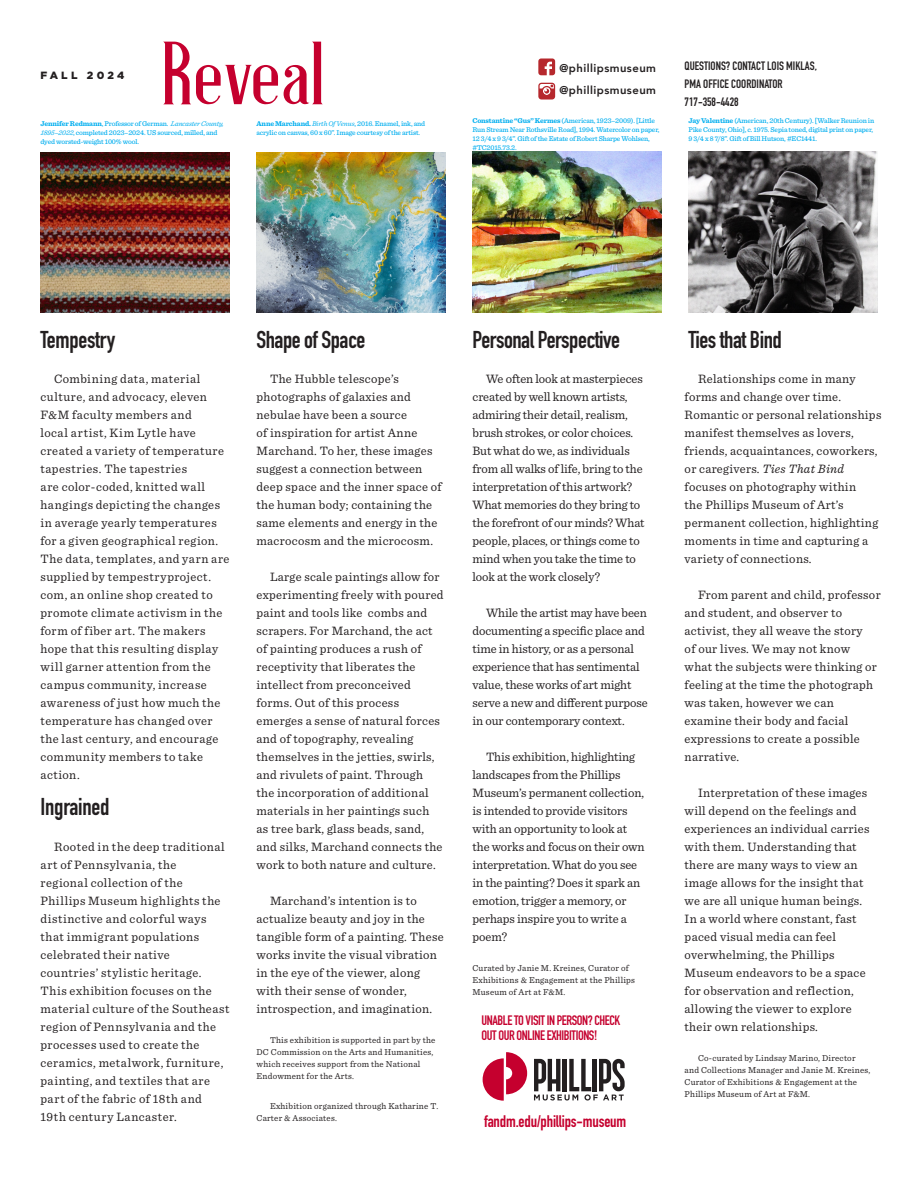
<style>
.page{position:relative;width:918px;height:1188px;background:#fff}
.page>*{position:absolute;margin:0;border:0;box-sizing:border-box;transform-origin:0 0}
.BODY{font:89.4px "Antique Book Cover";color:#c5002e}
.TITLES{font:700 24px "DIN Condensed";letter-spacing:-.02em;color:#231f20}
.t1{font:700 16.5px "DIN Condensed";letter-spacing:-.01em;color:#c5002e}
.BODY-2{font:700 13.5px/15px "DIN Condensed";letter-spacing:-.03em;color:#c5002e}
.BODY-3{font:12.75px/18px "Sentinel";letter-spacing:.025em;color:#231f20}
.BODY-4{font:12.75px/18px "Sentinel";letter-spacing:-.005em;color:#231f20}
.t2{font:700 12px "DIN Condensed";color:#231f20}
.t3{font:800 11.25px "Avenir";letter-spacing:.04em;color:#231f20}
.t4{font:900 10.5px "Gotham";letter-spacing:.305em;color:#231f20}
.BODY-5{font:9px/12px "Sentinel";letter-spacing:.025em;color:#231f20}
.BODY-6{font:500 7.2px/9px "Sentinel";letter-spacing:-.02em;color:#00aeef}
.s1{font-weight:700}
.s2{font-weight:400;font-style:italic}
.s3{font-style:italic}
</style>
<div class="page">
<img style="left:472px;top:152px;width:190px;height:160px">
<img style="left:688px;top:152px;width:189px;height:160px">
<img style="left:40px;top:152px;width:190px;height:161px">
<svg style="left:538px;top:59px;width:17px;height:16px"></svg>
<svg style="left:538px;top:83px;width:17px;height:17px"></svg>
<svg style="left:483px;top:1052px;width:44px;height:49px"></svg>
<svg style="left:534px;top:1059px;width:91px;height:42px"></svg>
<img style="left:256px;top:152px;width:190px;height:161px">
<p class="t4" style="left:40px;top:68px;width:85px">FALL 2024</p>
<p class="BODY" style="left:162px;top:37px;width:164px">Reveal</p>
<p class="BODY-6" style="left:40px;top:119px;width:185px"><span class="s1">Jennifer Redmann</span>, Professor of German. <span class="s2">Lancaster County,<br>1895–2022</span>, completed 2023–2024. US sourced, milled, and dyed worsted-weight 100% wool.</p>
<p class="BODY-6" style="left:256px;top:119px;width:170px"><span class="s1">Anne Marchand.</span> <span class="s2">Birth Of Venus</span>, 2016. Enamel, ink, and acrylic on canvas, 60 x 60”. Image courtesy of the artist.</p>
<p class="t3" style="left:559px;top:59px;width:98px">@phillipsmuseum</p>
<p class="t3" style="left:559px;top:82px;width:98px">@phillipsmuseum</p>
<p class="BODY-6" style="left:472px;top:115px;width:188px"><span class="s1">Constantine “Gus” Kermes</span> (American, 1923–2009). [Little Run Stream Near Rothsville Road], 1994. Watercolor on paper, 12 3/4 x 9 3/4”. Gift of the Estate of Robert Sharpe Wohlsen, #TC2015.73.2.</p>
<p class="t2" style="left:685px;top:58px;width:134px">QUESTIONS? CONTACT LOIS MIKLAS,</p>
<p class="t2" style="left:685px;top:76px;width:100px">PMA OFFICE COORDINATOR</p>
<p class="t2" style="left:685px;top:94px;width:55px">717-358-4428</p>
<p class="BODY-6" style="left:688px;top:115px;width:187px"><span class="s1">Jay Valentine</span> (American, 20th Century). [Walker Reunion in<br>Pike County, Ohio], c. 1975. Sepia toned, digital print on paper,<br>9 3/4 x 8 7/8”. Gift of Bill Hutson, #EC1441.</p>
<p class="TITLES" style="left:40px;top:323px;width:76px">Tempestry</p>
<p class="TITLES" style="left:256px;top:323px;width:110px">Shape of Space</p>
<p class="TITLES" style="left:472px;top:323px;width:149px">Personal Perspective</p>
<p class="TITLES" style="left:688px;top:323px;width:95px">Ties that Bind</p>
<p class="BODY-3" style="left:40px;top:369px;width:191px;text-indent:14px">Combining data, material culture, and advocacy, eleven<br>F&amp;M faculty members and<br>local artist, Kim Lytle have created a variety of temperature tapestries. The tapestries<br>are color-coded, knitted wall hangings depicting the changes in average yearly temperatures for a given geographical region.<br>The data, templates, and yarn are supplied by tempestryproject. com, an online shop created to promote climate activism in the form of fiber art. The makers hope that this resulting display will garner attention from the campus community, increase awareness of just how much the temperature has changed over the last century, and encourage community members to take action.</p>
<p class="TITLES" style="left:40px;top:791px;width:71px">Ingrained</p>
<p class="BODY-3" style="left:40px;top:837px;width:191px;text-indent:14px">Rooted in the deep traditional art of Pennsylvania, the<br>regional collection of the<br>Phillips Museum highlights the distinctive and colorful ways that immigrant populations celebrated their native countries’ stylistic heritage.<br>This exhibition focuses on the material culture of the Southeast region of Pennsylvania and the processes used to create the ceramics, metalwork, furniture, painting, and textiles that are part of the fabric of 18th and<br>19th century Lancaster.</p>
<p class="BODY-4" style="left:472px;top:369px;width:174px;text-indent:14px">We often look at masterpieces created by well known artists, admiring their detail, realism, brush strokes, or color choices.<br>But what do we, as individuals from all walks of life, bring to the interpretation of this artwork?<br>What memories do they bring to the forefront of our minds? What people, places, or things come to mind when you take the time to look at the work closely?</p>
<p class="BODY-4" style="left:472px;top:603px;width:177px;text-indent:14px">While the artist may have been documenting a specific place and time in history, or as a personal experience that has sentimental value, these works of art might serve a new and different purpose in our contemporary context.</p>
<p class="BODY-4" style="left:472px;top:747px;width:174px;text-indent:14px">This exhibition, highlighting landscapes from the Phillips<br>Museum’s permanent collection, is intended to provide visitors with an opportunity to look at the works and focus on their own interpretation. What do you see in the painting? Does it spark an emotion, trigger a memory, or perhaps inspire you to write a poem?</p>
<p class="BODY-5" style="left:472px;top:962px;width:164px">Curated by Janie M. Kreines, Curator of<br>Exhibitions &amp; Engagement at the Phillips<br>Museum of Art at F&amp;M.</p>
<p class="BODY-3" style="left:256px;top:369px;width:187px;text-indent:14px">The Hubble telescope’s photographs of galaxies and nebulae have been a source<br>of inspiration for artist Anne<br>Marchand. To her, these images suggest a connection between deep space and the inner space of the human body; containing the same elements and energy in the macrocosm and the microcosm.</p>
<p class="BODY-3" style="left:256px;top:567px;width:189px;text-indent:14px">Large scale paintings allow for experimenting freely with poured paint and tools like combs and scrapers. For Marchand, the act of painting produces a rush of receptivity that liberates the intellect from preconceived forms. Out of this process emerges a sense of natural forces and of topography, revealing themselves in the jetties, swirls, and rivulets of paint. Through the incorporation of additional materials in her paintings such as tree bark, glass beads, sand, and silks, Marchand connects the work to both nature and culture.</p>
<p class="BODY-3" style="left:256px;top:891px;width:189px;text-indent:14px">Marchand’s intention is to actualize beauty and joy in the tangible form of a painting. These works invite the visual vibration in the eye of the viewer, along with their sense of wonder, introspection, and imagination.</p>
<p class="BODY-5" style="left:256px;top:1034px;width:180px;text-indent:14px">This exhibition is supported in part by the DC Commission on the Arts and Humanities, which receives support from the National Endowment for the Arts.</p>
<p class="BODY-5" style="left:256px;top:1100px;width:183px;text-indent:14px">Exhibition organized through Katharine T.<br>Carter &amp; Associates.</p>
<p class="BODY-3" style="left:685px;top:369px;width:198px;text-indent:14px">Relationships come in many forms and change over time.<br>Romantic or personal relationships manifest themselves as lovers, friends, acquaintances, coworkers, or caregivers. <span class="s3">Ties That Bind </span>focuses on photography within<br>the Phillips Museum of Art’s permanent collection, highlighting moments in time and capturing a variety of connections.</p>
<p class="BODY-3" style="left:685px;top:585px;width:198px;text-indent:14px">From parent and child, professor and student, and observer to activist, they all weave the story<br>of our lives. We may not know what the subjects were thinking or feeling at the time the photograph was taken, however we can examine their body and facial expressions to create a possible narrative.</p>
<p class="BODY-3" style="left:685px;top:783px;width:186px;text-indent:14px">Interpretation of these images will depend on the feelings and experiences an individual carries with them. Understanding that there are many ways to view an image allows for the insight that we are all unique human beings.<br>In a world where constant, fast paced visual media can feel overwhelming, the Phillips<br>Museum endeavors to be a space for observation and reflection, allowing the viewer to explore their own relationships.</p>
<p class="BODY-5" style="left:685px;top:1052px;width:187px;text-indent:14px">Co-curated by Lindsay Marino, Director and Collections Manager and Janie M. Kreines, Curator of Exhibitions &amp; Engagement at the Phillips Museum of Art at F&amp;M.</p>
<p class="BODY-2" style="left:482px;top:1013px;width:140px">UNABLE TO VISIT IN PERSON? CHECK<br>OUT OUR ONLINE EXHIBITIONS!</p>
<p class="t1" style="left:484px;top:1110px;width:144px">fandm.edu/phillips-museum</p>
</div>
